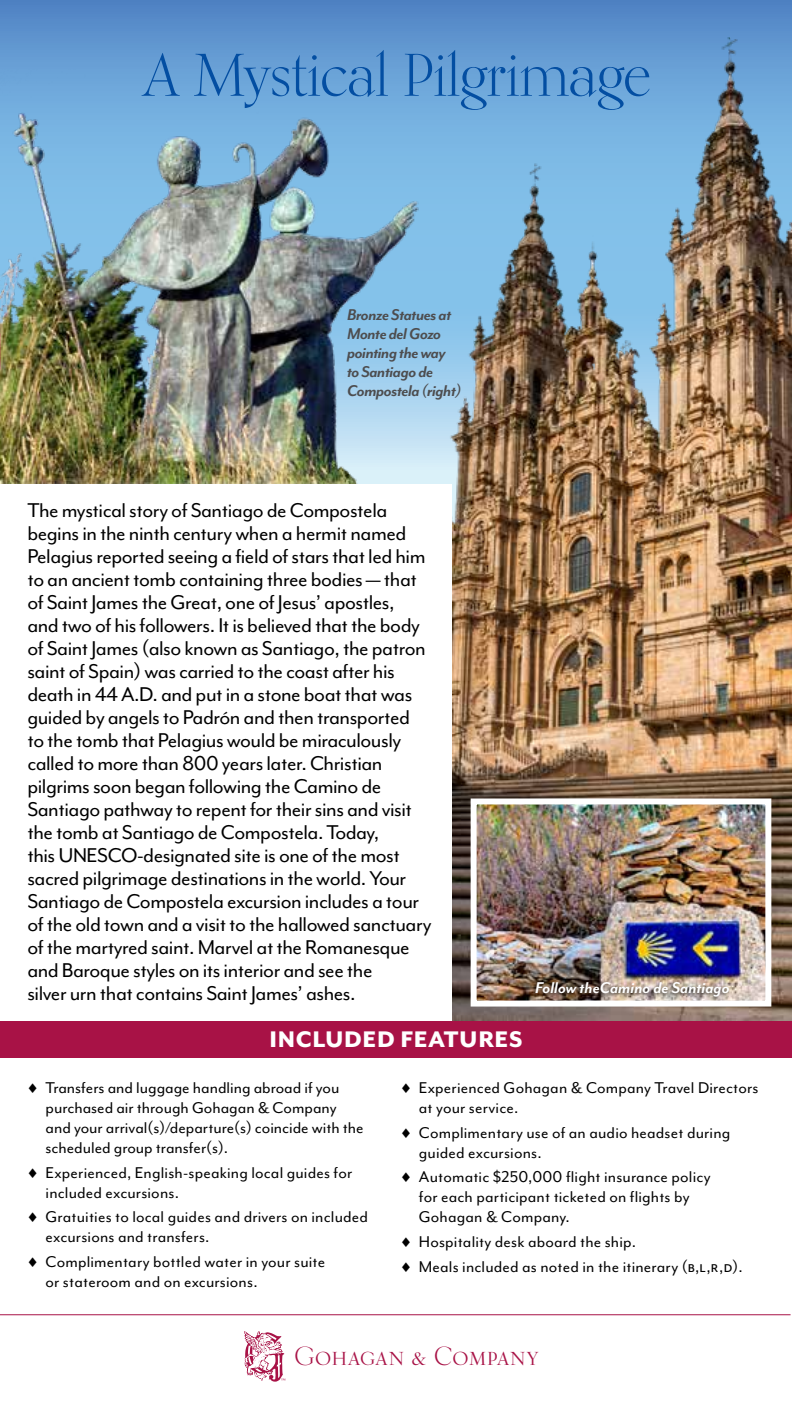
<style>
.page{position:relative;width:792px;height:1404px;background:#fff}
.page>*{position:absolute;margin:0;border:0;box-sizing:border-box;transform-origin:0 0}
.t1{font:60px "Kumlien Pro";letter-spacing:-.03em;color:#034ea2}
.t2{font:800 26px "Mr Eaves Mod OT";letter-spacing:.025em;color:#fff}
.t3{font:26px "Kumlien Pro";letter-spacing:.005em;color:#a81246}
.t4{font:23px/23px "Mr Eaves Mod OT";letter-spacing:-.02em;color:#000}
.t5{font:18px/20px "Mr Eaves Mod OT";letter-spacing:.01em;color:#000}
.t6{font:italic 700 18px/19px "Mr Eaves Mod OT";letter-spacing:-.025em;color:#4d4d4f}
.t7{font:italic 700 18px "Mr Eaves Mod OT";color:#fff}
</style>
<div class="page">
<svg style="left:0;top:0;width:791px;height:70px"></svg>
<img style="left:288px;top:37px;width:504px;height:983px">
<img style="left:0;top:70px;width:664px;height:460px">
<hr style="left:791px;top:1px;width:1px;height:407px;background:#f1f1f2">
<hr style="left:0;top:1314px;width:791px;height:1px;background:#a81246">
<svg style="left:244px;top:1331px;width:42px;height:51px"></svg>
<div style="left:0;top:485px;width:451px;height:538px;background:#fff"></div>
<img style="left:468px;top:795px;width:306px;height:215px">
<div style="left:0;top:1021px;width:792px;height:36px;background:#a81246"></div>
<div style="left:531px;top:980px;width:200px;height:21px;background:#000;opacity:.75"></div>
<h1 class="t1" style="left:143px;top:39px;width:511px">A Mystical Pilgrimage</h1>
<p class="t6" style="left:347px;top:305px;width:116px">Bronze Statues at<br>Monte del Gozo pointing the way to Santiago de<br>Compostela (right)</p>
<p class="t4" style="left:27px;top:499px;width:406px">The mystical story of Santiago de Compostela begins in the ninth century when a hermit named Pelagius reported seeing a field of stars that led him to an ancient tomb containing three bodies — that of Saint James the Great, one of Jesus’ apostles, and two of his followers. It is believed that the body of Saint James (also known as Santiago, the patron saint of Spain) was carried to the coast after his death in 44 A.D. and put in a stone boat that was guided by angels to Padrón and then transported to the tomb that Pelagius would be miraculously called to more than 800 years later. Christian pilgrims soon began following the Camino de Santiago pathway to repent for their sins and visit the tomb at Santiago de Compostela. Today,<br>this UNESCO‑designated site is one of the most sacred pilgrimage destinations in the world. Your Santiago de Compostela excursion includes a tour of the old town and a visit to the hallowed sanctuary of the martyred saint. Marvel at the Romanesque and Baroque styles on its interior and see the<br>silver urn that contains Saint James’ ashes.</p>
<p class="t2" style="left:270px;top:1024px;width:254px">INCLUDED FEATURES</p>
<p class="t7" style="left:535px;top:978px;width:196px">Follow theCamino de Santiago</p>
<p class="t5" style="left:46px;top:1078px;width:320px;text-indent:-18px">♦ Transfers and luggage handling abroad if you purchased air through Gohagan &amp; Company and your arrival(s)/departure(s) coincide with the scheduled group transfer(s).</p>
<p class="t5" style="left:46px;top:1162px;width:308px;text-indent:-18px">♦ Experienced, English-speaking local guides for included excursions.</p>
<p class="t5" style="left:46px;top:1207px;width:324px;text-indent:-18px">♦ Gratuities to local guides and drivers on included excursions and transfers.</p>
<p class="t5" style="left:46px;top:1252px;width:281px;text-indent:-18px">♦ Complimentary bottled water in your suite or stateroom and on excursions.</p>
<p class="t5" style="left:419px;top:1078px;width:341px;text-indent:-18px">♦ Experienced Gohagan &amp; Company Travel Directors at your service.</p>
<p class="t5" style="left:419px;top:1122px;width:313px;text-indent:-18px">♦ Complimentary use of an audio headset during guided excursions.</p>
<p class="t5" style="left:419px;top:1167px;width:293px;text-indent:-18px">♦ Automatic $250,000 flight insurance policy for each participant ticketed on flights by<br>Gohagan &amp; Company.</p>
<p class="t5" style="left:401px;top:1229px;width:343px;line-height:24.6px">♦ Hospitality desk aboard the ship.<br>♦ Meals included as noted in the itinerary (b,l,r,d).</p>
<p class="t3" style="left:294px;top:1340px;width:246px">Gohagan &amp; Company</p>
</div>
